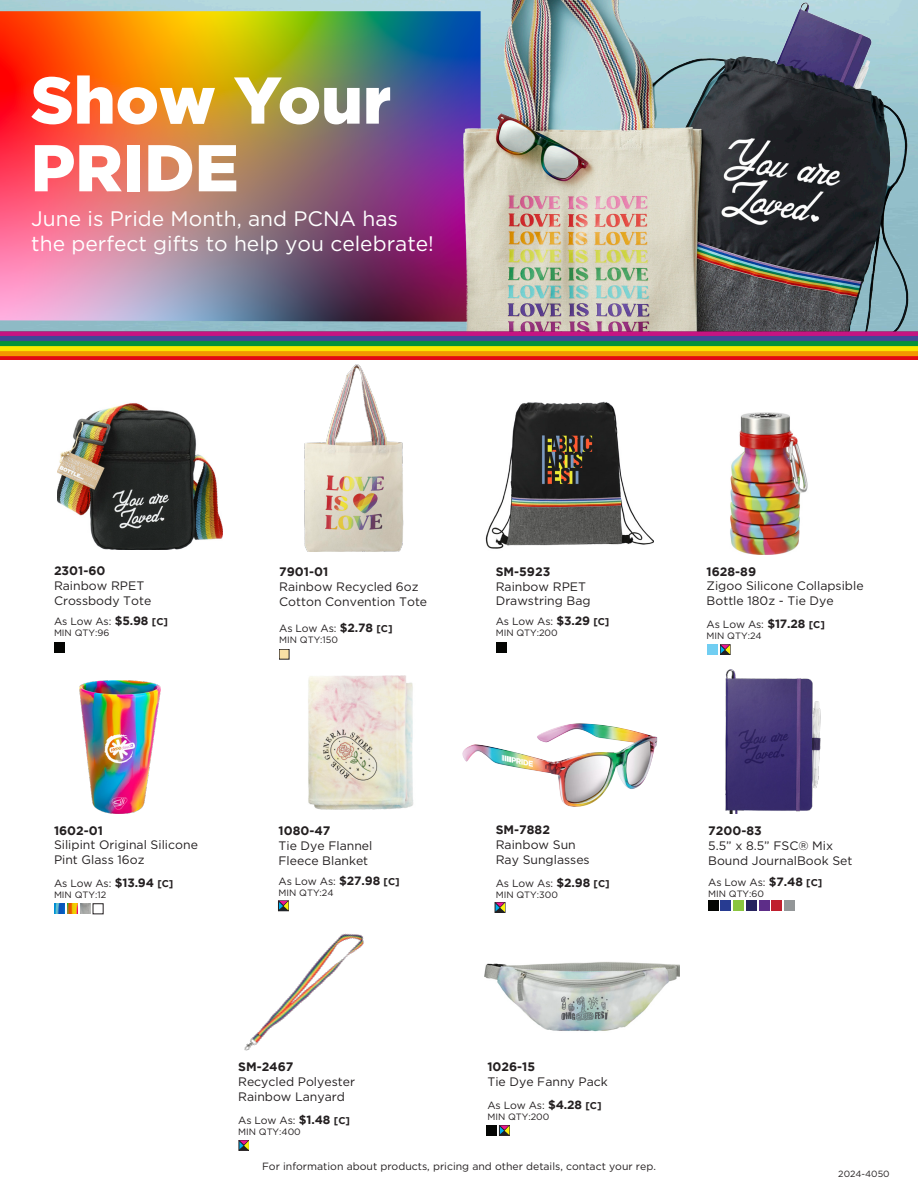
<style>
.page{position:relative;width:918px;height:1188px;background:#fff}
.page>*{position:absolute;margin:0;border:0;box-sizing:border-box;transform-origin:0 0}
.t1{font:900 66px/67.7px "Gotham";color:#fff}
.FYI_Text{font:21px/25.2px "Gotham";color:#fff}
.Top_Line{font:12.3px/14.7px "Gotham";color:#231f20}
.Top_Line-2{font:10.5px "Gotham";color:#231f20}
.Top_Line-3{font:9.15px "Gotham";color:#231f20}
.t2{font:9px "Gotham";color:#231f20}
.s1{font-weight:700}
.s2{font-weight:700;font-size:12px}
.s3{font-weight:700;font-size:9.75px}
</style>
<div class="page">
<img style="left:0;top:11px;width:464px;height:311px">
<img style="left:244px;top:933px;width:120px;height:117px">
<svg style="left:239px;top:1140px;width:10px;height:10px"></svg>
<img style="left:485px;top:962px;width:195px;height:70px">
<div style="left:487px;top:1125px;width:10px;height:11px;background:#040503"></div>
<svg style="left:499px;top:1125px;width:11px;height:11px"></svg>
<svg style="left:278px;top:901px;width:11px;height:10px"></svg>
<img style="left:308px;top:675px;width:105px;height:135px">
<img style="left:462px;top:723px;width:195px;height:84px">
<svg style="left:495px;top:902px;width:10px;height:11px"></svg>
<img style="left:80px;top:680px;width:80px;height:134px">
<svg style="left:55px;top:904px;width:35px;height:10px"></svg>
<img style="left:725px;top:669px;width:96px;height:144px">
<div style="left:708px;top:901px;width:10px;height:10px;background:#040503"></div>
<div style="left:721px;top:901px;width:10px;height:10px;background:#273b91"></div>
<div style="left:734px;top:901px;width:10px;height:10px;background:#8bc640"></div>
<div style="left:746px;top:901px;width:10px;height:10px;background:#27235f"></div>
<div style="left:759px;top:901px;width:10px;height:10px;background:#5d2d88"></div>
<div style="left:772px;top:901px;width:10px;height:10px;background:#c01f2e"></div>
<svg style="left:785px;top:901px;width:10px;height:10px"></svg>
<img style="left:485px;top:401px;width:168px;height:148px">
<div style="left:496px;top:642px;width:10px;height:10px;background:#040503"></div>
<img style="left:730px;top:413px;width:78px;height:141px">
<div style="left:707px;top:645px;width:10px;height:10px;background:#71cef2"></div>
<svg style="left:720px;top:645px;width:10px;height:10px"></svg>
<img style="left:304px;top:365px;width:100px;height:187px">
<div style="left:279px;top:649px;width:10px;height:10px;background:#f9e0a5"></div>
<div style="left:279px;top:649px;width:10px;height:10px;border:1px solid #231f20"></div>
<img style="left:57px;top:403px;width:165px;height:147px">
<div style="left:54px;top:642px;width:10px;height:11px;background:#040503"></div>
<img style="left:464px;top:0;width:445px;height:331px">
<img style="left:0;top:331px;width:918px;height:29px">
<p class="t1" style="left:31px;top:65px;width:362px">Show Your<br>PRIDE</p>
<p class="FYI_Text" style="left:31px;top:205px;width:404px">June is Pride Month, and PCNA has the perfect gifts to help you celebrate!</p>
<p class="Top_Line" style="left:54px;top:563px;width:99px"><span class="s1">2301-60<br></span>Rainbow RPET<br>Crossbody Tote</p>
<p class="Top_Line-2" style="left:54px;top:615px;width:115px">As Low As: <span class="s2">$5.98</span> <span class="s3">[C]</span></p>
<p class="Top_Line-3" style="left:54px;top:628px;width:57px">MIN QTY:96</p>
<p class="Top_Line" style="left:279px;top:564px;width:150px"><span class="s1">7901-01<br></span>Rainbow Recycled 6oz<br>Cotton Convention Tote</p>
<p class="Top_Line-2" style="left:279px;top:623px;width:115px">As Low As: <span class="s2">$2.78</span> <span class="s3">[C]</span></p>
<p class="Top_Line-3" style="left:279px;top:635px;width:60px">MIN QTY:150</p>
<p class="Top_Line" style="left:496px;top:564px;width:96px"><span class="s1">SM-5923<br></span>Rainbow RPET<br>Drawstring Bag</p>
<p class="Top_Line-2" style="left:496px;top:616px;width:115px">As Low As: <span class="s2">$3.29</span> <span class="s3">[C]</span></p>
<p class="Top_Line-3" style="left:496px;top:628px;width:64px">MIN QTY:200</p>
<p class="Top_Line" style="left:707px;top:564px;width:159px"><span class="s1">1628-89<br></span>Zigoo Silicone Collapsible<br>Bottle 180z - Tie Dye</p>
<p class="Top_Line-2" style="left:707px;top:619px;width:120px">As Low As: <span class="s2">$17.28</span> <span class="s3">[C]</span></p>
<p class="Top_Line-3" style="left:707px;top:631px;width:57px">MIN QTY:24</p>
<p class="Top_Line" style="left:54px;top:823px;width:145px"><span class="s1">1602-01<br></span>Silipint Original Silicone<br>Pint Glass 16oz</p>
<p class="Top_Line-2" style="left:54px;top:878px;width:121px">As Low As: <span class="s2">$13.94</span> <span class="s3">[C]</span></p>
<p class="Top_Line-3" style="left:54px;top:890px;width:54px">MIN QTY:12</p>
<p class="Top_Line" style="left:279px;top:823px;width:95px"><span class="s1">1080-47<br></span>Tie Dye Flannel<br>Fleece Blanket</p>
<p class="Top_Line-2" style="left:279px;top:875px;width:123px">As Low As: <span class="s2">$27.98</span> <span class="s3">[C]</span></p>
<p class="Top_Line-3" style="left:279px;top:888px;width:57px">MIN QTY:24</p>
<p class="Top_Line" style="left:496px;top:823px;width:95px"><span class="s1">SM-7882<br></span>Rainbow Sun<br>Ray Sunglasses</p>
<p class="Top_Line-2" style="left:496px;top:877px;width:115px">As Low As: <span class="s2">$2.98</span> <span class="s3">[C]</span></p>
<p class="Top_Line-3" style="left:496px;top:890px;width:64px">MIN QTY:300</p>
<p class="Top_Line" style="left:708px;top:824px;width:146px"><span class="s1">7200-83<br></span>5.5” x 8.5” FSC® Mix<br>Bound JournalBook Set</p>
<p class="Top_Line-2" style="left:708px;top:876px;width:116px">As Low As: <span class="s2">$7.48</span> <span class="s3">[C]</span></p>
<p class="Top_Line-3" style="left:708px;top:889px;width:57px">MIN QTY:60</p>
<p class="Top_Line" style="left:238px;top:1059px;width:118px"><span class="s1">SM-2467<br></span>Recycled Polyester<br>Rainbow Lanyard</p>
<p class="Top_Line-2" style="left:238px;top:1114px;width:113px">As Low As: <span class="s2">$1.48</span> <span class="s3">[C]</span></p>
<p class="Top_Line-3" style="left:238px;top:1127px;width:64px">MIN QTY:400</p>
<p class="Top_Line" style="left:487px;top:1059px;width:122px"><span class="s1">1026-15<br></span>Tie Dye Fanny Pack</p>
<p class="Top_Line-2" style="left:487px;top:1100px;width:116px">As Low As: <span class="s2">$4.28</span> <span class="s3">[C]</span></p>
<p class="Top_Line-3" style="left:487px;top:1112px;width:64px">MIN QTY:200</p>
<p class="Top_Line-2" style="left:262px;top:1161px;width:395px">For information about products, pricing and other details, contact your rep.</p>
<p class="t2" style="left:838px;top:1168px;width:53px">2024-4050</p>
</div>
